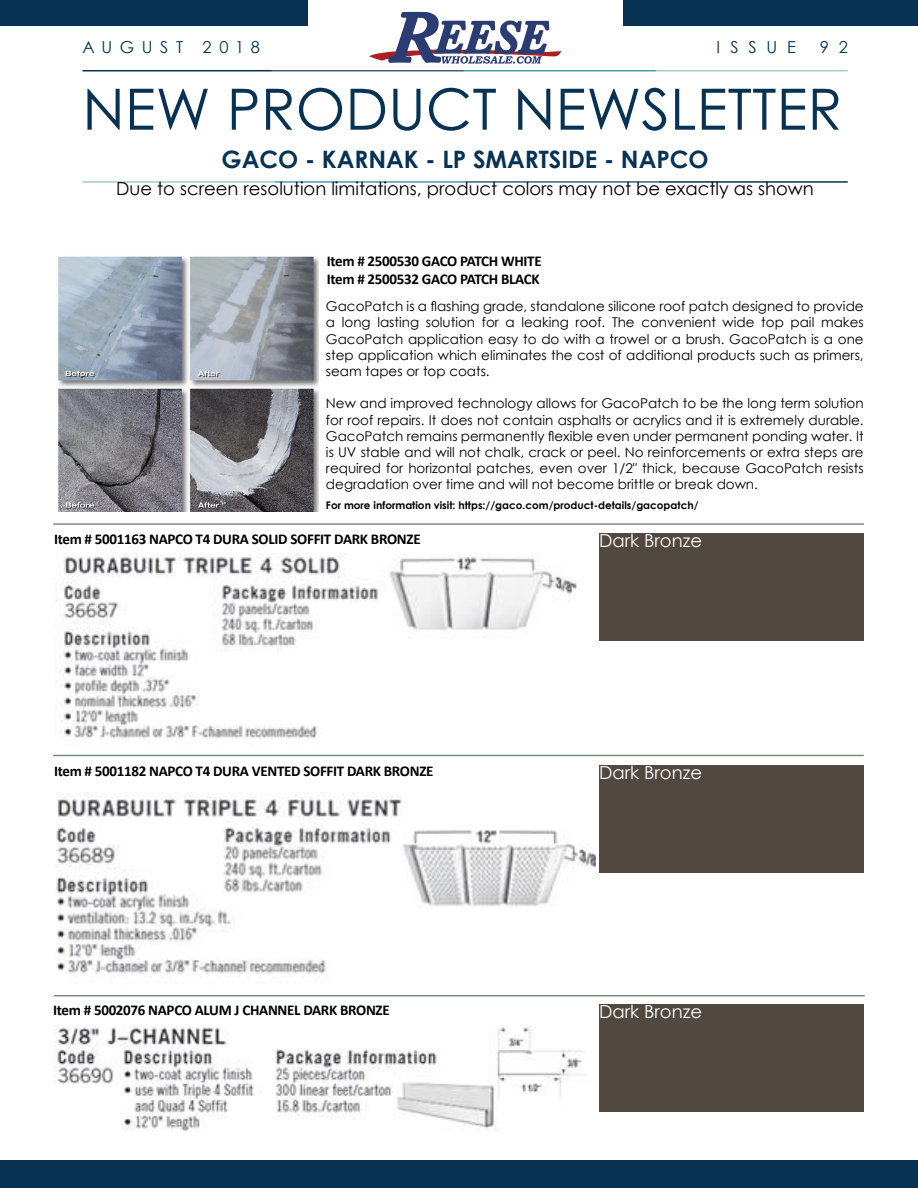
<style>
.page{position:relative;width:918px;height:1188px;background:#fff}
.page>*{position:absolute;margin:0;border:0;box-sizing:border-box;transform-origin:0 0}
.t1{font:57px "Century Gothic";letter-spacing:.005em;color:#083254}
.t2{font:700 24px "Century Gothic";color:#083254}
.t3{font:18px "Century Gothic";color:#000}
.t4{font:18px "Century Gothic";color:#fff}
.t5{font:16.5px "Century Gothic";letter-spacing:.46em;color:#083254}
.t6{font:700 15px/18px "Calibri";letter-spacing:-.02em;color:#000}
.t7{font:13.5px/16.2px "Century Gothic";color:#000;text-align:justify}
.t8{font:700 10.5px "Century Gothic";color:#000}
</style>
<div class="page">
<hr style="left:82px;top:70px;width:190px;height:1px;background:#083254">
<hr style="left:272px;top:70px;width:192px;height:1px;background:#386083">
<hr style="left:464px;top:70px;width:192px;height:1px;background:#4c9aaf">
<hr style="left:656px;top:70px;width:192px;height:1px;background:#a6ccc7">
<hr style="left:658px;top:181px;width:190px;height:2px;background:#083254">
<hr style="left:466px;top:181px;width:192px;height:2px;background:#386083">
<hr style="left:274px;top:181px;width:192px;height:2px;background:#4c9aaf">
<hr style="left:82px;top:181px;width:192px;height:2px;background:#a6ccc7">
<svg style="left:369px;top:12px;width:192px;height:52px"></svg>
<div style="left:0;top:0;width:307px;height:25px;background:#083254"></div>
<div style="left:623px;top:0;width:295px;height:25px;background:#083254"></div>
<div style="left:0;top:1160px;width:918px;height:28px;background:#083254"></div>
<hr style="left:53px;top:523px;width:811px;height:2px;background:#7c8d83">
<hr style="left:53px;top:755px;width:811px;height:1px;background:#7c8d83">
<hr style="left:54px;top:995px;width:811px;height:1px;background:#7c8d83">
<img style="left:58px;top:256px;width:261px;height:256px">
<img style="left:56px;top:554px;width:521px;height:185px">
<img style="left:56px;top:792px;width:539px;height:183px">
<img style="left:54px;top:1025px;width:530px;height:107px">
<div style="left:599px;top:533px;width:265px;height:108px;background:#514840"></div>
<div style="left:599px;top:766px;width:265px;height:107px;background:#514840"></div>
<div style="left:599px;top:1005px;width:265px;height:107px;background:#514840"></div>
<p class="t5" style="left:82px;top:36px;width:179px">AUGUST 2018</p>
<p class="t5" style="left:717px;top:36px;width:81px">ISSUE</p>
<p class="t5" style="left:820px;top:36px;width:30px">9 2</p>
<h1 class="t1" style="left:82px;top:69px;width:761px">NEW PRODUCT NEWSLETTER</h1>
<h2 class="t2" style="left:222px;top:141px;width:489px">GACO - KARNAK - LP SMARTSIDE - NAPCO</h2>
<h3 class="t3" style="left:116px;top:176px;width:699px">Due to screen resolution limitations, product colors may not be exactly as shown</h3>
<p class="t6" style="left:327px;top:252px;width:217px">Item # 2500530 GACO PATCH WHITE<br>Item # 2500532 GACO PATCH BLACK</p>
<p class="t7" style="left:326px;top:298px;width:539px">GacoPatch is a flashing grade, standalone silicone roof patch designed to provide a long lasting solution for a leaking roof. The convenient wide top pail makes GacoPatch application easy to do with a trowel or a brush. GacoPatch is a one step application which eliminates the cost of additional products such as primers, seam tapes or top coats.</p>
<p class="t7" style="left:326px;top:395px;width:539px">New and improved technology allows for GacoPatch to be the long term solution for roof repairs. It does not contain asphalts or acrylics and it is extremely durable.<br>GacoPatch remains permanently flexible even under permanent ponding water. It is UV stable and will not chalk, crack or peel. No reinforcements or extra steps are required for horizontal patches, even over 1/2″ thick, because GacoPatch resists degradation over time and will not become brittle or break down.</p>
<p class="t8" style="left:326px;top:497px;width:374px">For more information visit: https://gaco.com/product-details/gacopatch/</p>
<p class="t6" style="left:54px;top:530px;width:368px">Item # 5001163 NAPCO T4 DURA SOLID SOFFIT DARK BRONZE</p>
<h3 class="t4" style="left:599px;top:528px;width:104px">Dark Bronze</h3>
<p class="t6" style="left:54px;top:762px;width:381px">Item # 5001182 NAPCO T4 DURA VENTED SOFFIT DARK BRONZE</p>
<h3 class="t4" style="left:599px;top:760px;width:104px">Dark Bronze</h3>
<p class="t6" style="left:53px;top:1001px;width:338px">Item # 5002076 NAPCO ALUM J CHANNEL DARK BRONZE</p>
<h3 class="t4" style="left:599px;top:999px;width:104px">Dark Bronze</h3>
</div>
